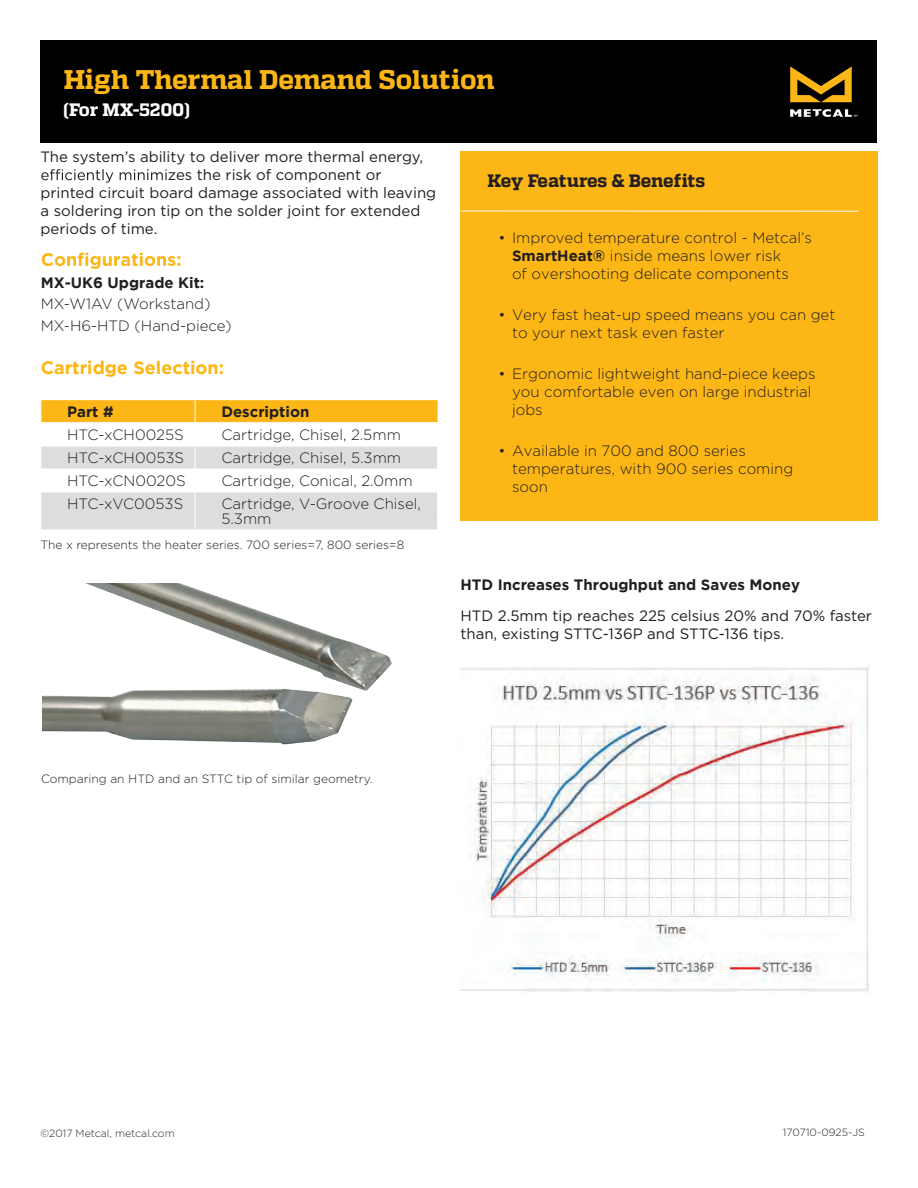
<style>
.page{position:relative;width:918px;height:1188px;background:#fff}
.page>*{position:absolute;margin:0;border:0;box-sizing:border-box;transform-origin:0 0}
.t1{font:800 27px "Quadon";letter-spacing:-.01em;color:#fcb615}
.t2{font:800 18px "Quadon";letter-spacing:-.005em;color:#231f20}
.t3{font:700 18px "Gotham";color:#fcb615}
.t4{font:800 18px "Quadon";color:#fff}
.t5{font:300 15px/18px "Gotham";color:#231f20}
.t6{font:15px/18px "Gotham";color:#231f20}
.t7{font:700 15px "Gotham";color:#231f20}
.t8{font:300 12px "Gotham";color:#231f20}
.t9{font:300 10.5px "Gotham";color:#231f20}
.s1{font-weight:700}
</style>
<div class="page">
<div style="left:40px;top:40px;width:838px;height:103px;background:#000001"></div>
<svg style="left:790px;top:66px;width:62px;height:36px"></svg>
<svg style="left:790px;top:109px;width:67px;height:8px"></svg>
<div style="left:460px;top:151px;width:418px;height:370px;background:#fcb615"></div>
<hr style="left:461px;top:211px;width:397px;height:1px;background:#fff">
<svg style="left:41px;top:169px;width:126px;height:14px"></svg>
<svg style="left:42px;top:253px;width:138px;height:16px"></svg>
<img style="left:42px;top:583px;width:350px;height:162px">
<img style="left:460px;top:667px;width:410px;height:326px">
<svg style="left:40px;top:400px;width:398px;height:130px"></svg>
<hr style="left:40px;top:492px;width:155px;height:1px;background:#fff">
<hr style="left:40px;top:492px;width:1px;height:38px;background:#fff">
<hr style="left:195px;top:492px;width:243px;height:1px;background:#fff">
<hr style="left:195px;top:492px;width:1px;height:38px;background:#fff">
<hr style="left:437px;top:515px;width:1px;height:37px;background:#fff">
<h1 class="t1" style="left:64px;top:64px;width:433px">High Thermal Demand Solution</h1>
<p class="t4" style="left:64px;top:99px;width:127px">(For MX-5200)</p>
<p class="t6" style="left:41px;top:148px;width:384px">The system’s ability to deliver more thermal energy,</p>
<p class="t6" style="left:168px;top:166px;width:215px">zes the risk of component or</p>
<p class="t6" style="left:41px;top:184px;width:397px">printed circuit board damage associated with leaving</p>
<p class="t6" style="left:41px;top:202px;width:381px">a soldering iron tip on the solder joint for extended</p>
<p class="t6" style="left:41px;top:220px;width:118px">periods of time.</p>
<p class="t7" style="left:41px;top:274px;width:165px">MX-UK6 Upgrade Kit:</p>
<p class="t5" style="left:41px;top:293px;width:192px;line-height:21.8px">MX-W1AV (Workstand)<br>MX-H6-HTD (Hand-piece)</p>
<p class="t3" style="left:41px;top:357px;width:185px">Cartridge Selection:</p>
<p class="t7" style="left:67px;top:403px;width:48px">Part #</p>
<p class="t7" style="left:221px;top:403px;width:90px">Description</p>
<p class="t5" style="left:67px;top:426px;width:118px">HTC-xCH0025S</p>
<p class="t5" style="left:221px;top:426px;width:181px">Cartridge, Chisel, 2.5mm</p>
<p class="t5" style="left:67px;top:449px;width:118px">HTC-xCH0053S</p>
<p class="t5" style="left:221px;top:449px;width:181px">Cartridge, Chisel, 5.3mm</p>
<p class="t5" style="left:67px;top:471px;width:120px">HTC-xCN0020S</p>
<p class="t5" style="left:221px;top:471px;width:193px">Cartridge, Conical, 2.0mm</p>
<p class="t5" style="left:67px;top:494px;width:118px">HTC-xVC0053S</p>
<p class="t5" style="left:221px;top:496px;width:201px;line-height:15px">Cartridge, V-Groove Chisel,<br>5.3mm</p>
<p class="t8" style="left:40px;top:538px;width:365px">The x represents the heater series. 700 series=7, 800 series=8</p>
<p class="t2" style="left:488px;top:170px;width:219px">Key Features &amp; Benefits</p>
<p class="t5" style="left:512px;top:229px;width:301px;text-indent:-14px">• Improved temperature control - Metcal’s<br><span class="s1">SmartHeat®</span> inside means lower risk<br>of overshooting delicate components</p>
<p class="t5" style="left:512px;top:306px;width:325px;text-indent:-14px">• Very fast heat-up speed means you can get to your next task even faster</p>
<p class="t5" style="left:512px;top:365px;width:305px;text-indent:-14px">• Ergonomic lightweight hand-piece keeps you comfortable even on large industrial jobs</p>
<p class="t5" style="left:512px;top:442px;width:283px;text-indent:-14px">• Available in 700 and 800 series temperatures, with 900 series coming soon</p>
<p class="t7" style="left:460px;top:576px;width:341px">HTD Increases Throughput and Saves Money</p>
<p class="t6" style="left:460px;top:607px;width:413px">HTD 2.5mm tip reaches 225 celsius 20% and 70% faster than, existing STTC-136P and STTC-136 tips.</p>
<p class="t8" style="left:41px;top:772px;width:333px">Comparing an HTD and an STTC tip of similar geometry.</p>
<p class="t9" style="left:40px;top:1128px;width:136px">©2017 Metcal, metcal.com</p>
<p class="t9" style="left:783px;top:1127px;width:84px">170710-0925-JS</p>
</div>
